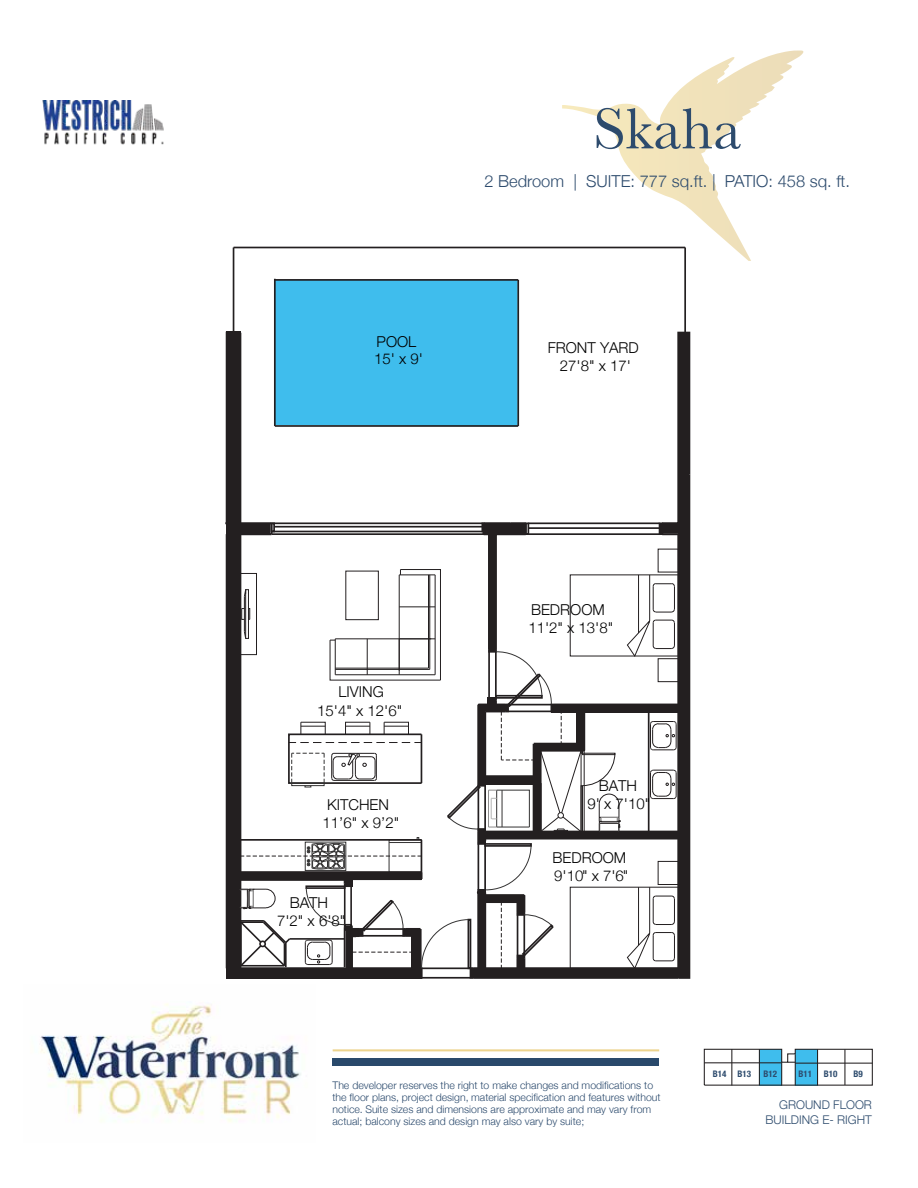
<style>
.page{position:relative;width:918px;height:1188px;background:#fff}
.page>*{position:absolute;margin:0;border:0;box-sizing:border-box;transform-origin:0 0}
.t1{font:60px "Baskerville";color:#2d4b6d}
.t2{font:300 16.5px "Helvetica Neue";color:#2d4b6d}
.t3{font:300 15px/18px "Helvetica Neue";color:#000;text-align:center}
.t4{font:300 12px/15px "Helvetica Neue";color:#2d4b6d;text-align:right}
.t5{font:300 10.5px/12px "Helvetica Neue";color:#2b4a6d}
.t6{font:700 condensed 9px "Helvetica Neue";color:#2d4b6d}
</style>
<div class="page">
<hr style="left:233px;top:247px;width:1px;height:287px;background:#231f20">
<hr style="left:275px;top:279px;width:243px;height:2px;background:#231f20">
<hr style="left:234px;top:247px;width:451px;height:1px;background:#231f20">
<hr style="left:274px;top:279px;width:2px;height:147px;background:#231f20">
<hr style="left:684px;top:247px;width:2px;height:287px;background:#231f20">
<div style="left:333px;top:1059px;width:326px;height:7px;background:#29496b"></div>
<hr style="left:333px;top:1049px;width:326px;height:2px;background:#edd48e">
<img style="left:42px;top:101px;width:122px;height:44px">
<svg style="left:562px;top:51px;width:242px;height:210px"></svg>
<img style="left:40px;top:1003px;width:261px;height:119px">
<svg style="left:703px;top:1048px;width:170px;height:38px"></svg>
<svg style="left:225px;top:280px;width:466px;height:699px"></svg>
<h3 class="t3" style="left:374px;top:332px;width:50px;line-height:17.4px;text-align:left">POOL<br>15' x 9'</h3>
<h1 class="t1" style="left:593px;top:91px;width:150px">Skaha</h1>
<h2 class="t2" style="left:484px;top:167px;width:367px">2 Bedroom | SUITE: 777 sq.ft. | PATIO: 458 sq. ft.</h2>
<h3 class="t3" style="left:548px;top:338px;width:93px;line-height:17.4px">FRONT YARD<br>27'8" x 17'</h3>
<h3 class="t3" style="left:317px;top:681px;width:87px;line-height:19.5px">LIVING<br>15'4" x 12'6"</h3>
<h3 class="t3" style="left:323px;top:795px;width:78px">KITCHEN<br>11’6" x 9’2"</h3>
<h3 class="t3" style="left:277px;top:893px;width:70px">BATH<br>7'2" x 6'8"</h3>
<h3 class="t3" style="left:528px;top:600px;width:87px;text-align:left">BEDROOM<br>11'2" x 13'8"</h3>
<h3 class="t3" style="left:588px;top:776px;width:64px;line-height:17.1px">BATH<br>9' x 7'10"</h3>
<h3 class="t3" style="left:553px;top:848px;width:77px;text-align:left">BEDROOM<br>9'10" x 7'6"</h3>
<p class="t6" style="left:713px;top:1066px;width:40px">B14 B13</p>
<p class="t6" style="left:764px;top:1066px;width:15px">B12</p>
<p class="t6" style="left:798px;top:1066px;width:15px">B11</p>
<p class="t6" style="left:824px;top:1066px;width:15px">B10</p>
<p class="t6" style="left:853px;top:1066px;width:11px">B9</p>
<p class="t5" style="left:333px;top:1079px;width:330px">The developer reserves the right to make changes and modifications to the floor plans, project design, material specification and features without notice. Suite sizes and dimensions are approximate and may vary from actual; balcony sizes and design may also vary by suite;</p>
<p class="t4" style="left:765px;top:1096px;width:108px">GROUND FLOOR<br>BUILDING E- RIGHT</p>
</div>
